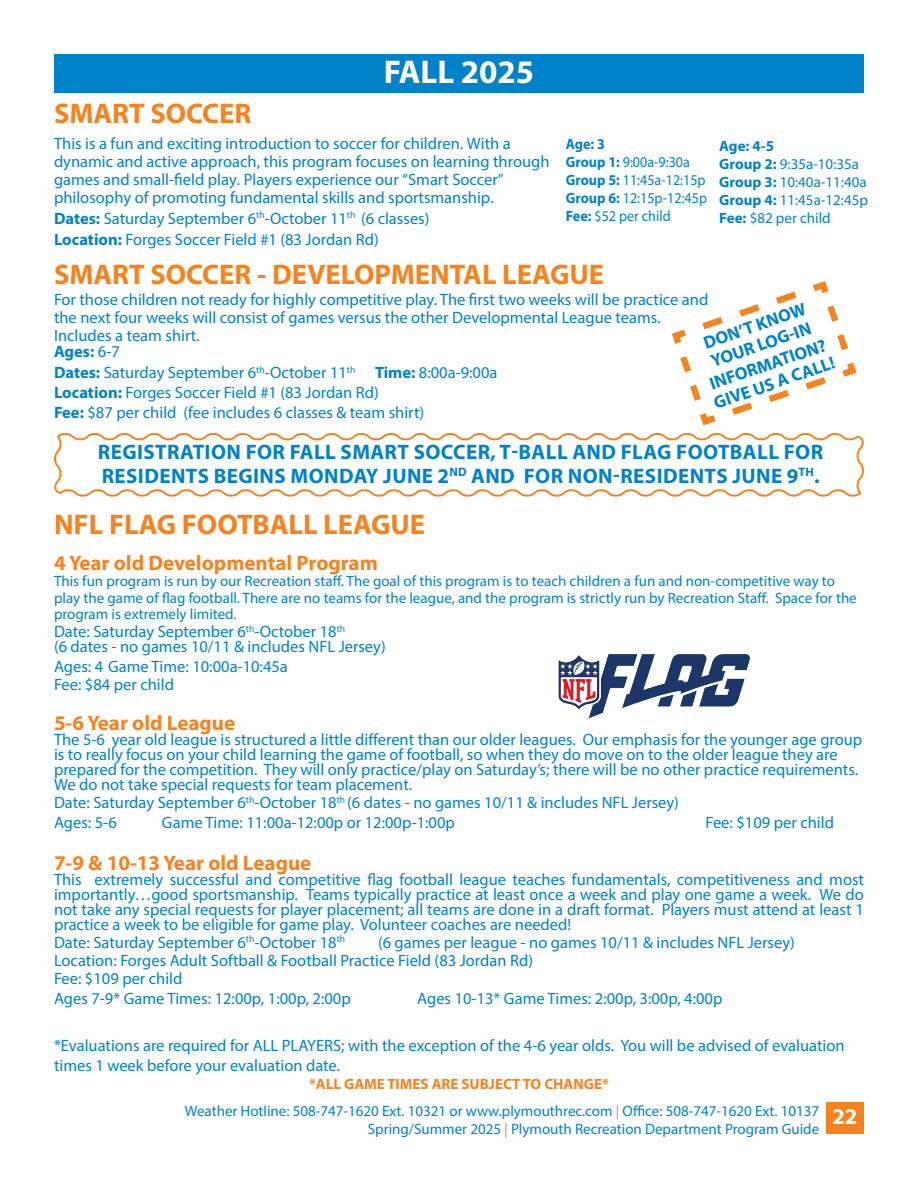
<style>
.page{position:relative;width:918px;height:1188px;background:#fff}
.page>*{position:absolute;margin:0;border:0;box-sizing:border-box;transform-origin:0 0}
.t1{font:700 33px "Myriad Pro";color:#fff}
.t2{font:700 28.5px "Myriad Pro";color:#f58320}
.t3{font:700 22.5px "Myriad Pro";color:#fff}
.t4{font:700 21px/23.7px "Myriad Pro";letter-spacing:.02em;color:#0082c8}
.t5{font:700 21px "Myriad Pro";color:#f58320}
.t6{font:700 17.7px/20px "Myriad Pro";color:#0082c8;text-align:center}
.t7{font:16.5px/15px "Myriad Pro";color:#0082c8}
.t8{font:15px/18px "Myriad Pro";color:#0082c8}
.t9{font:15px/18px "Myriad Pro";color:#0082c8;scale:.94 1}
.t10{font:700 15px "Myriad Pro";color:#f58320}
.s1{font-weight:700}
.s2{color:#f58320}
</style>
<div class="page">
<div style="left:54px;top:54px;width:810px;height:39px;background:#0082c8"></div>
<div style="left:826px;top:1102px;width:38px;height:32px;background:#f58320"></div>
<svg style="left:54px;top:433px;width:810px;height:64px"></svg>
<svg style="left:672px;top:281px;width:185px;height:145px"></svg>
<img style="left:558px;top:654px;width:192px;height:65px">
<h2 class="t2" style="left:54px;top:94px;width:199px">SMART SOCCER</h2>
<h1 class="t1" style="left:384px;top:51px;width:152px">FALL 2025</h1>
<p class="t7" style="left:54px;top:134px;width:497px;line-height:18px">This is a fun and exciting introduction to soccer for children. With a dynamic and active approach, this program focuses on learning through games and small-field play. Players experience our “Smart Soccer” philosophy of promoting fundamental skills and sportsmanship.</p>
<p class="t7" style="left:54px;top:207px;width:377px;line-height:21px"><span class="s1">Dates:</span> Saturday September 6<sup>th</sup>-October 11<sup>th</sup> (6 classes)<br><span class="s1">Location:</span> Forges Soccer Field #1 (83 Jordan Rd)</p>
<p class="t9" style="left:566px;top:135px;width:152px"><span class="s1">Age: 3<br>Group 1:</span> 9:00a-9:30a<br><span class="s1">Group 5:</span> 11:45a-12:15p<br><span class="s1">Group 6:</span> 12:15p-12:45p<br><span class="s1">Fee:</span> $52 per child</p>
<p class="t8" style="left:719px;top:136px;width:150px"><span class="s1">Age: 4-5<br>Group 2:</span> 9:35a-10:35a<br><span class="s1">Group 3:</span> 10:40a-11:40a<br><span class="s1">Group 4:</span> 11:45a-12:45p<br><span class="s1">Fee:</span> $82 per child</p>
<h2 class="t2" style="left:54px;top:255px;width:552px">SMART SOCCER - DEVELOPMENTAL LEAGUE</h2>
<p class="t7" style="left:54px;top:290px;width:656px;line-height:17.5px">For those children not ready for highly competitive play. The first two weeks will be practice and the next four weeks will consist of games versus the other Developmental League teams.<br>Includes a team shirt.<br><span class="s1">Ages:</span> 6-7</p>
<p class="t7" style="left:54px;top:363px;width:445px;line-height:19.8px"><span class="s1">Dates:</span> Saturday September 6<sup>th</sup>-October 11<sup>th</sup> <span class="s1">Time:</span> 8:00a-9:00a<br><span class="s1">Location:</span> Forges Soccer Field #1 (83 Jordan Rd)<br><span class="s1">Fee:</span> $87 per child (fee includes 6 classes &amp; team shirt)</p>
<p class="t6" style="left:691px;top:337px;width:128px;rotate:-19deg">DON’T KNOW<br>YOUR LOG-IN<br>INFORMATION?<br>GIVE US A CALL!</p>
<p class="t4" style="left:98px;top:440px;width:727px">REGISTRATION FOR FALL SMART SOCCER, T-BALL AND FLAG FOOTBALL FOR<br>RESIDENTS BEGINS MONDAY JUNE 2<sup>ND</sup> AND FOR NON-RESIDENTS JUNE 9<sup>TH</sup>.</p>
<h2 class="t2" style="left:54px;top:505px;width:373px">NFL FLAG FOOTBALL LEAGUE</h2>
<p class="t5" style="left:54px;top:549px;width:325px">4 Year old Developmental Program</p>
<p class="t8" style="left:54px;top:573px;width:804px;line-height:16.5px">This fun program is run by our Recreation staff. The goal of this program is to teach children a fun and non-competitive way to play the game of flag football. There are no teams for the league, and the program is strictly run by Recreation Staff. Space for the program is extremely limited.</p>
<p class="t7" style="left:54px;top:624px;width:333px">Date: Saturday September 6<sup>th</sup>-October 18<sup>th<br></sup>(6 dates - no games 10/11 &amp; includes NFL Jersey)</p>
<p class="t7" style="left:54px;top:657px;width:235px;line-height:18px">Ages: 4 Game Time: 10:00a-10:45a<br>Fee: $84 per child</p>
<p class="t5" style="left:54px;top:709px;width:183px">5-6 Year old League</p>
<p class="t7" style="left:54px;top:732px;width:810px">The 5-6 year old league is structured a little different than our older leagues. Our emphasis for the younger age group is to really focus on your child learning the game of football, so when they do move on to the older league they are prepared for the competition. They will only practice/play on Saturday’s; there will be no other practice requirements.<br>We do not take special requests for team placement.</p>
<p class="t7" style="left:54px;top:792px;width:626px;line-height:19.8px">Date: Saturday September 6<sup>th</sup>-October 18<sup>th</sup> (6 dates - no games 10/11 &amp; includes NFL Jersey)<br>Ages: 5-6</p>
<p class="t7" style="left:162px;top:815px;width:294px">Game Time: 11:00a-12:00p or 12:00p-1:00p</p>
<p class="t7" style="left:705px;top:815px;width:130px">Fee: $109 per child</p>
<p class="t5" style="left:54px;top:849px;width:259px">7-9 &amp; 10-13 Year old League</p>
<p class="t7" style="left:54px;top:872px;width:812px;text-align:justify">This extremely successful and competitive flag football league teaches fundamentals, competitiveness and most importantly…good sportsmanship. Teams typically practice at least once a week and play one game a week. We do not take any special requests for player placement; all teams are done in a draft format. Players must attend at least 1 practice a week to be eligible for game play. Volunteer coaches are needed!</p>
<p class="t7" style="left:54px;top:935px;width:293px">Date: Saturday September 6<sup>th</sup>-October 18<sup>th</sup></p>
<p class="t7" style="left:54px;top:933px;width:742px;line-height:18px;text-indent:324px">(6 games per league - no games 10/11 &amp; includes NFL Jersey)<br>Location: Forges Adult Softball &amp; Football Practice Field (83 Jordan Rd)<br>Fee: $109 per child</p>
<p class="t7" style="left:54px;top:990px;width:298px">Ages 7-9* Game Times: 12:00p, 1:00p, 2:00p</p>
<p class="t7" style="left:417px;top:990px;width:307px">Ages 10-13* Game Times: 2:00p, 3:00p, 4:00p</p>
<p class="t7" style="left:54px;top:1035px;width:792px;line-height:19.8px">*Evaluations are required for ALL PLAYERS; with the exception of the 4-6 year olds. You will be advised of evaluation times 1 week before your evaluation date.</p>
<p class="t10" style="left:309px;top:1074px;width:301px">*ALL GAME TIMES ARE SUBJECT TO CHANGE*</p>
<p class="t8" style="left:185px;top:1102px;width:636px;text-align:right">Weather Hotline: 508-747-1620 Ext. 10321 or www.plymouthrec.com <span class="s2">|</span> Office: 508-747-1620 Ext. 10137<br>Spring/Summer 2025 <span class="s2">|</span> Plymouth Recreation Department Program Guide</p>
<h3 class="t3" style="left:833px;top:1102px;width:26px">22</h3>
</div>
